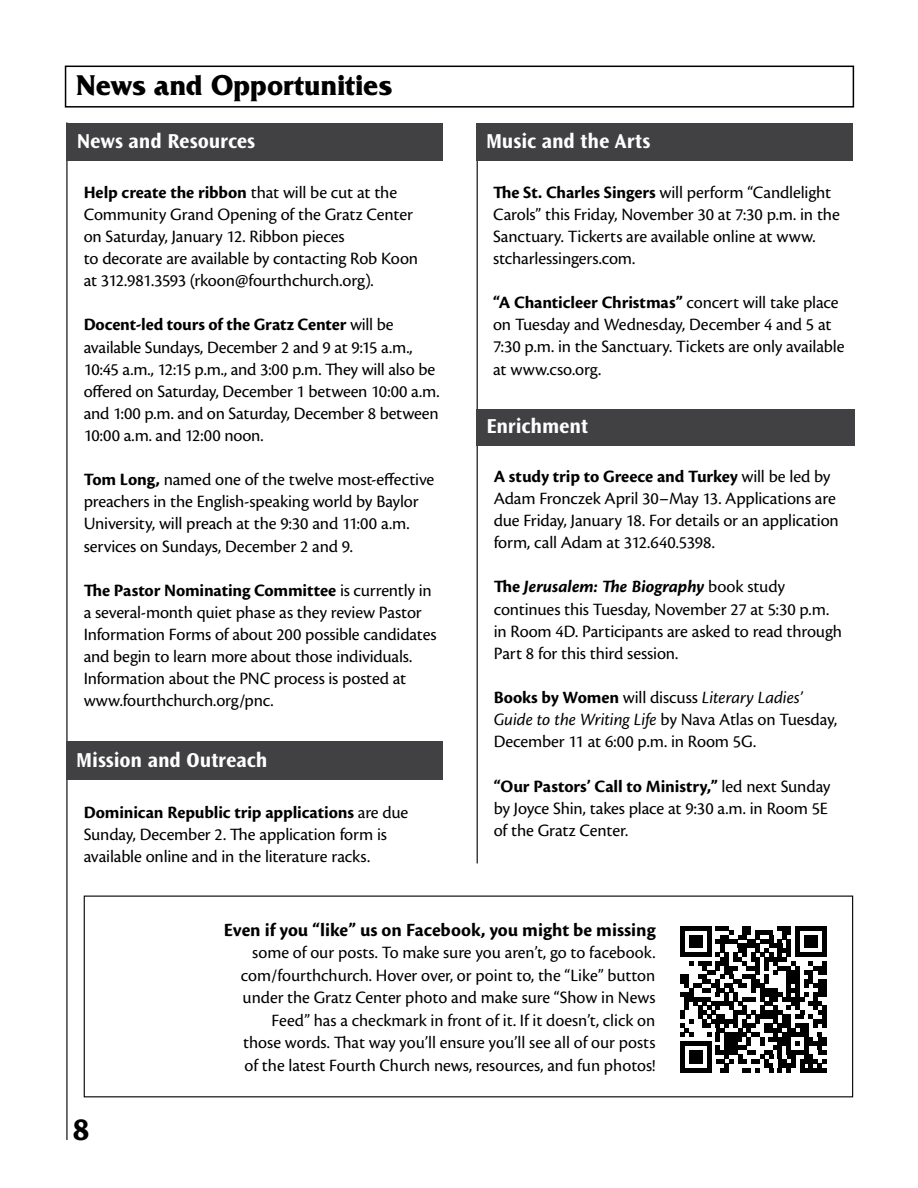
<style>
.page{position:relative;width:918px;height:1188px;background:#fff}
.page>*{position:absolute;margin:0;border:0;box-sizing:border-box;transform-origin:0 0}
.t1{font:700 34.5px "Cronos Pro";color:#000}
.t2{font:700 30px "Friz Quadrata Std";letter-spacing:.005em;color:#000;scale:.94 1}
.t3{font:700 21px "Ocean Sans Std";letter-spacing:-.005em;color:#fff}
.t4{font:700 19.5px "Cronos Pro";color:#000}
.t5{font:18px/22px "Cronos Pro";letter-spacing:-.01em;color:#000}
.s1{font-weight:700}
.s2{font-weight:700;font-style:italic}
.s3{font-style:italic}
</style>
<div class="page">
<svg style="left:680px;top:926px;width:146px;height:146px"></svg>
<hr style="left:778px;top:926px;width:13px;height:4px;background:#000">
<hr style="left:795px;top:926px;width:31px;height:4px;background:#000">
<hr style="left:66px;top:122px;width:2px;height:1018px;background:#000">
<hr style="left:477px;top:123px;width:1px;height:740px;background:#000">
<div style="left:67px;top:123px;width:376px;height:38px;background:#414042"></div>
<div style="left:476px;top:123px;width:377px;height:38px;background:#414042"></div>
<div style="left:66px;top:742px;width:377px;height:38px;background:#414042"></div>
<div style="left:476px;top:409px;width:379px;height:37px;background:#414042"></div>
<div style="left:65px;top:66px;width:789px;height:42px;border:2px solid #000"></div>
<h2 class="t2" style="left:76px;top:69px;width:338px">News and Opportunities</h2>
<p class="t3" style="left:77px;top:129px;width:180px">News and Resources</p>
<p class="t3" style="left:486px;top:129px;width:166px">Music and the Arts</p>
<p class="t5" style="left:493px;top:181px;width:348px"><span class="s1">The St. Charles Singers</span> will perform “Candlelight Carols” this Friday, November 30 at 7:30 p.m. in the Sanctuary. Tickerts are available online at www. stcharlessingers.com.</p>
<p class="t5" style="left:493px;top:292px;width:353px"><span class="s1">“A Chanticleer Christmas”</span> concert will take place on Tuesday and Wednesday, December 4 and 5 at 7:30 p.m. in the Sanctuary. Tickets are only available at www.cso.org.</p>
<p class="t5" style="left:84px;top:181px;width:336px"><span class="s1">Help create the ribbon</span> that will be cut at the Community Grand Opening of the Gratz Center on Saturday, January 12. Ribbon pieces<br>to decorate are available by contacting Rob Koon at 312.981.3593 (rkoon@fourthchurch.org).</p>
<p class="t5" style="left:84px;top:314px;width:357px"><span class="s1">Docent-led tours of the Gratz Center</span> will be available Sundays, December 2 and 9 at 9:15 a.m., 10:45 a.m., 12:15 p.m., and 3:00 p.m. They will also be offered on Saturday, December 1 between 10:00 a.m. and 1:00 p.m. and on Saturday, December 8 between 10:00 a.m. and 12:00 noon.</p>
<p class="t5" style="left:84px;top:469px;width:352px"><span class="s1">Tom Long,</span> named one of the twelve most-effective preachers in the English-speaking world by Baylor University, will preach at the 9:30 and 11:00 a.m. services on Sundays, December 2 and 9.</p>
<p class="t5" style="left:84px;top:579px;width:354px"><span class="s1">The Pastor Nominating Committee</span> is currently in a several-month quiet phase as they review Pastor Information Forms of about 200 possible candidates and begin to learn more about those individuals.<br>Information about the PNC process is posted at www.fourthchurch.org/pnc.</p>
<p class="t3" style="left:486px;top:415px;width:103px">Enrichment</p>
<p class="t5" style="left:494px;top:465px;width:347px"><span class="s1">A study trip to Greece and Turkey</span> will be led by Adam Fronczek April 30–May 13. Applications are due Friday, January 18. For details or an application form, call Adam at 312.640.5398.</p>
<p class="t5" style="left:494px;top:576px;width:350px"><span class="s1">The</span> <span class="s2">Jerusalem: The Biography</span> book study continues this Tuesday, November 27 at 5:30 p.m. in Room 4D. Participants are asked to read through Part 8 for this third session.</p>
<p class="t5" style="left:494px;top:687px;width:345px"><span class="s1">Books by Women</span> will discuss <span class="s3">Literary Ladies’<br>Guide to the Writing Life</span> by Nava Atlas on Tuesday,<br>December 11 at 6:00 p.m. in Room 5G.</p>
<p class="t5" style="left:494px;top:775px;width:338px"><span class="s1">“Our Pastors’ Call to Ministry,”</span> led next Sunday by Joyce Shin, takes place at 9:30 a.m. in Room 5E of the Gratz Center.</p>
<p class="t3" style="left:76px;top:748px;width:193px">Mission and Outreach</p>
<p class="t5" style="left:84px;top:801px;width:326px"><span class="s1">Dominican Republic trip applications</span> are due<br>Sunday, December 2. The application form is available online and in the literature racks.</p>
<h1 class="t1" style="left:73px;top:1109px;width:19px">8</h1>
<p class="t4" style="left:224px;top:918px;width:433px">Even if you “like” us on Facebook, you might be missing</p>
<p class="t5" style="left:241px;top:941px;width:416px;line-height:22.5px;text-align:right">some of our posts. To make sure you aren’t, go to facebook. com/fourthchurch. Hover over, or point to, the “Like” button under the Gratz Center photo and make sure “Show in News Feed” has a checkmark in front of it. If it doesn’t, click on those words. That way you’ll ensure you’ll see all of our posts of the latest Fourth Church news, resources, and fun photos!</p>
</div>
